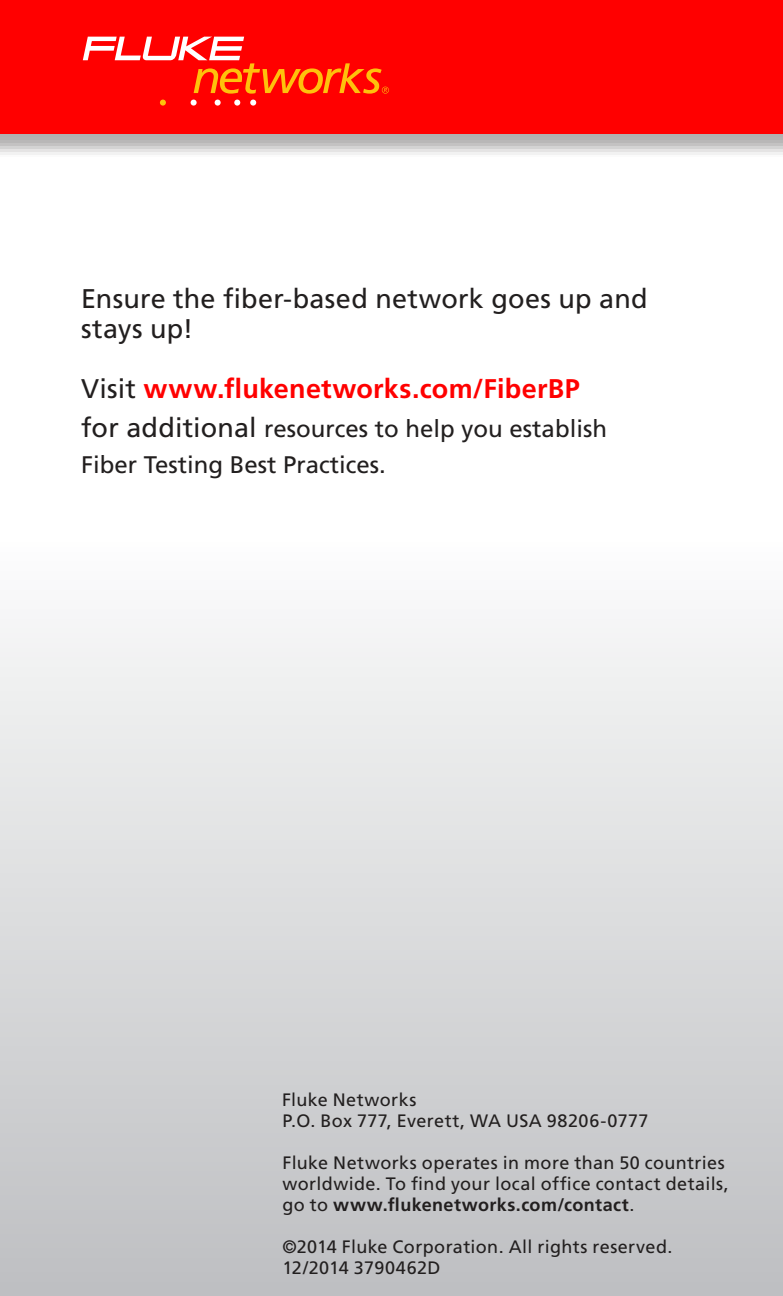
<style>
.page{position:relative;width:783px;height:1296px;background:#fff}
.page>*{position:absolute;margin:0;border:0;box-sizing:border-box;transform-origin:0 0}
.t1{font:27px/30px "Frutiger";letter-spacing:.01em;color:#221f1f}
.t2{font:700 27px "Frutiger";letter-spacing:.01em;color:#f00}
.t3{font:24px/36px "Frutiger";color:#221f1f}
.t4{font:18px/21px "Frutiger";letter-spacing:.02em;color:#221f1f}
.s1{font-weight:400;color:#221f1f}
.s2{font-size:27px}
.s3{font-weight:700}
</style>
<div class="page">
<div style="left:0;top:0;width:783px;height:157px;background:#221f1f;opacity:.35"></div>
<div style="left:0;top:0;width:783px;height:133px;background:#f00"></div>
<svg style="left:250px;top:100px;width:6px;height:6px"></svg>
<svg style="left:234px;top:100px;width:6px;height:6px"></svg>
<svg style="left:215px;top:100px;width:6px;height:6px"></svg>
<svg style="left:190px;top:99px;width:7px;height:7px"></svg>
<svg style="left:160px;top:100px;width:6px;height:6px"></svg>
<div style="left:382px;top:87px;width:7px;height:7px;background:#fe6606;border-radius:50%"></div>
<svg style="left:83px;top:37px;width:305px;height:57px"></svg>
<h1 class="t1" style="left:81px;top:285px;width:568px">Ensure the fiber-based network goes up and stays up!</h1>
<h1 class="t2" style="left:81px;top:377px;width:500px"><span class="s1">Visit</span> www.flukenetworks.com/FiberBP</h1>
<h2 class="t3" style="left:81px;top:412px;width:528px"><span class="s2">for additional</span> resources to help you establish<br>Fiber Testing Best Practices.</h2>
<p class="t4" style="left:282px;top:1091px;width:368px">Fluke Networks<br>P.O. Box 777, Everett, WA USA 98206-0777</p>
<p class="t4" style="left:283px;top:1154px;width:448px">Fluke Networks operates in more than 50 countries worldwide. To find your local office contact details, go to <span class="s3">www.flukenetworks.com/contact</span>.</p>
<p class="t4" style="left:283px;top:1238px;width:392px">©2014 Fluke Corporation. All rights reserved.<br>12/2014 3790462D</p>
</div>
